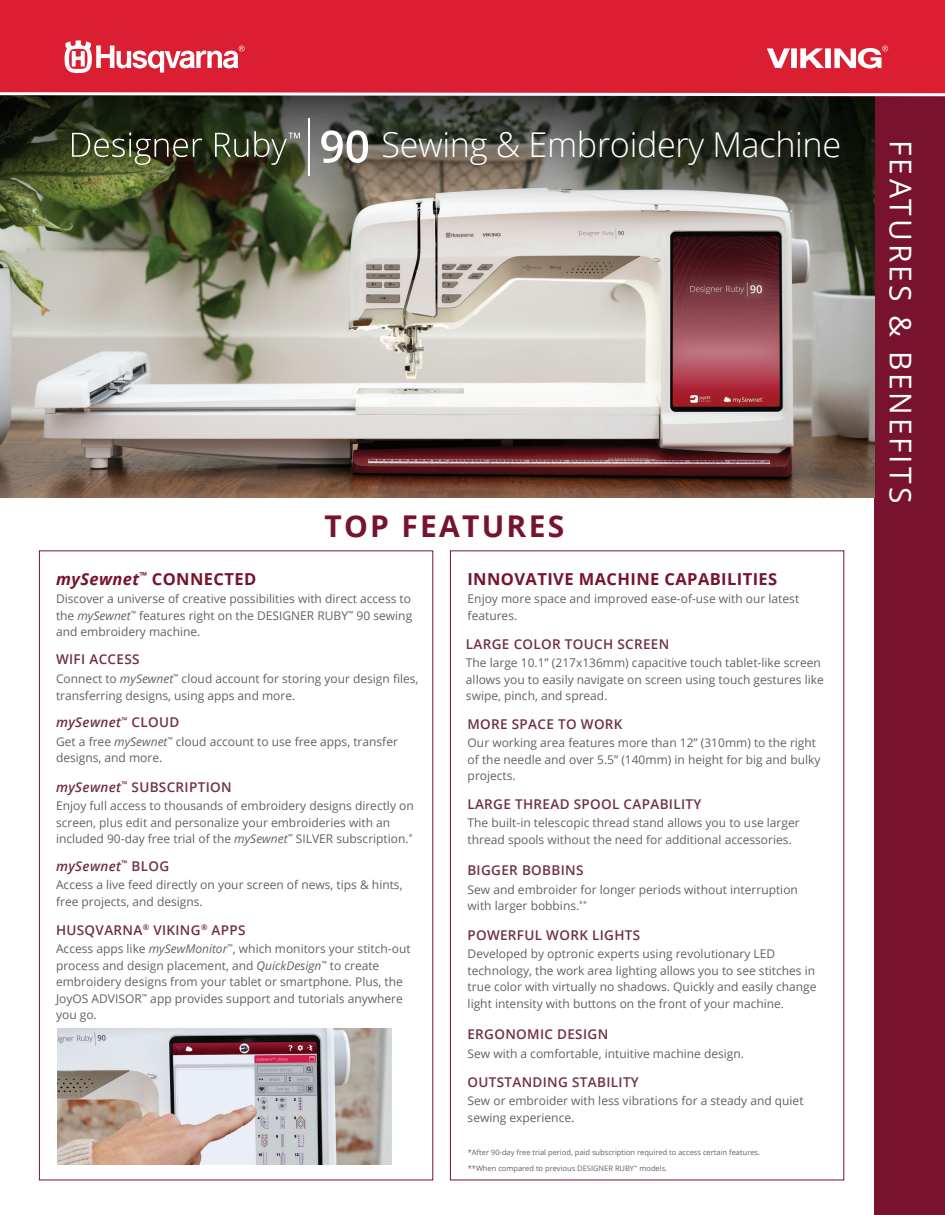
<style>
.page{position:relative;width:945px;height:1215px;background:#fff}
.page>*{position:absolute;margin:0;border:0;box-sizing:border-box;transform-origin:0 0}
.t1{font:300 34.2px "Open Sans";letter-spacing:-.01em;color:#fff}
.t2{font:30px "Open Sans";letter-spacing:.1em;color:#fff}
.t3{font:700 30px "Open Sans";letter-spacing:.075em;color:#77132d}
.t4{font:700 16.5px "Open Sans";letter-spacing:.025em;color:#77132d}
.t5{font:600 13.5px "Open Sans";letter-spacing:.025em;color:#702e49}
.t6{font:italic 600 13.5px "Open Sans";letter-spacing:.025em;color:#702e49}
.t7{font:12px/16.5px "Open Sans";color:#606261}
.t8{font:7.5px "Open Sans";color:#606261}
.s1{font-style:italic}
.s2{font-style:normal}
</style>
<div class="page">
<div style="left:875px;top:97px;width:70px;height:1118px;background:#77132d"></div>
<img style="left:0;top:98px;width:875px;height:400px">
<svg style="left:0;top:98px;width:874px;height:107px;background:#4a4c3e"></svg>
<hr style="left:308px;top:118px;width:2px;height:58px;background:#fff">
<svg style="left:321px;top:130px;width:47px;height:33px"></svg>
<svg style="left:72px;top:132px;width:130px;height:33px;background:#4b5038"></svg>
<svg style="left:215px;top:133px;width:33px;height:24px"></svg>
<svg style="left:254px;top:131px;width:46px;height:34px;background:#555c45"></svg>
<div style="left:0;top:0;width:945px;height:91px;background:#db1e31"></div>
<svg style="left:0;top:91px;width:945px;height:7px"></svg>
<svg style="left:65px;top:40px;width:180px;height:33px"></svg>
<svg style="left:767px;top:46px;width:121px;height:23px"></svg>
<img style="left:57px;top:1029px;width:334px;height:135px">
<h1 class="t1" style="left:381px;top:121px;width:461px">Sewing &amp; Embroidery Machine</h1>
<h2 class="t3" style="left:324px;top:505px;width:241px">TOP FEATURES</h2>
<h3 class="t4" style="left:56px;top:567px;width:202px"><span class="s1">mySewnet</span><sup>™</sup> CONNECTED</h3>
<p class="t7" style="left:56px;top:590px;width:358px;text-align:justify">Discover a universe of creative possibilities with direct access to the <span class="s1">mySewnet</span><sup>™</sup> features right on the DESIGNER RUBY<sup>™</sup> 90 sewing and embroidery machine.</p>
<p class="t5" style="left:56px;top:650px;width:85px">WIFI ACCESS</p>
<p class="t7" style="left:56px;top:670px;width:364px">Connect to <span class="s1">mySewnet</span><sup>™</sup> cloud account for storing your design files, transferring designs, using apps and more.</p>
<p class="t6" style="left:56px;top:713px;width:125px">mySewnet<sup>™</sup> <span class="s2">CLOUD</span></p>
<p class="t7" style="left:56px;top:733px;width:343px">Get a free <span class="s1">mySewnet</span><sup>™</sup> cloud account to use free apps, transfer designs, and more.</p>
<p class="t5" style="left:56px;top:777px;width:177px"><span class="s1">mySewnet</span><sup>™</sup> SUBSCRIPTION</p>
<p class="t7" style="left:56px;top:797px;width:359px">Enjoy full access to thousands of embroidery designs directly on screen, plus edit and personalize your embroideries with an included 90-day free trial of the <span class="s1">mySewnet</span><sup>™</sup> SILVER subscription.<sup>*</sup></p>
<p class="t6" style="left:56px;top:857px;width:115px">mySewnet<sup>™</sup> <span class="s2">BLOG</span></p>
<p class="t7" style="left:56px;top:876px;width:348px">Access a live feed directly on your screen of news, tips &amp; hints, free projects, and designs.</p>
<p class="t5" style="left:56px;top:921px;width:191px">HUSQVARNA<sup>®</sup> VIKING<sup>®</sup> APPS</p>
<p class="t7" style="left:56px;top:941px;width:356px">Access apps like <span class="s1">mySewMonitor</span><sup>™</sup>, which monitors your stitch-out process and design placement, and <span class="s1">QuickDesign</span><sup>™</sup> to create embroidery designs from your tablet or smartphone. Plus, the JoyOS ADVISOR<sup>™</sup> app provides support and tutorials anywhere you go.</p>
<h3 class="t4" style="left:467px;top:567px;width:311px">INNOVATIVE MACHINE CAPABILITIES</h3>
<p class="t7" style="left:468px;top:590px;width:333px">Enjoy more space and improved ease-of-use with our latest features.</p>
<p class="t5" style="left:466px;top:634px;width:205px">LARGE COLOR TOUCH SCREEN</p>
<p class="t7" style="left:466px;top:654px;width:359px">The large 10.1” (217x136mm) capacitive touch tablet-like screen allows you to easily navigate on screen using touch gestures like swipe, pinch, and spread.</p>
<p class="t5" style="left:467px;top:714px;width:157px">MORE SPACE TO WORK</p>
<p class="t7" style="left:468px;top:734px;width:354px">Our working area features more than 12” (310mm) to the right of the needle and over 5.5” (140mm) in height for big and bulky projects.</p>
<p class="t5" style="left:467px;top:795px;width:236px">LARGE THREAD SPOOL CAPABILITY</p>
<p class="t7" style="left:468px;top:815px;width:334px">The built-in telescopic thread stand allows you to use larger thread spools without the need for additional accessories.</p>
<p class="t5" style="left:467px;top:861px;width:118px">BIGGER BOBBINS</p>
<p class="t7" style="left:468px;top:881px;width:332px">Sew and embroider for longer periods without interruption with larger bobbins.<sup>**</sup></p>
<p class="t5" style="left:467px;top:926px;width:174px">POWERFUL WORK LIGHTS</p>
<p class="t7" style="left:468px;top:945px;width:350px">Developed by optronic experts using revolutionary LED technology, the work area lighting allows you to see stitches in true color with virtually no shadows. Quickly and easily change light intensity with buttons on the front of your machine.</p>
<p class="t5" style="left:467px;top:1025px;width:142px">ERGONOMIC DESIGN</p>
<p class="t7" style="left:468px;top:1045px;width:278px">Sew with a comfortable, intuitive machine design.</p>
<p class="t5" style="left:467px;top:1072px;width:173px">OUTSTANDING STABILITY</p>
<p class="t7" style="left:468px;top:1092px;width:337px">Sew or embroider with less vibrations for a steady and quiet sewing experience.</p>
<p class="t8" style="left:468px;top:1147px;width:294px">*After 90-day free trial period, paid subscription required to access certain features.</p>
<p class="t8" style="left:468px;top:1163px;width:201px">**When compared to previous DESIGNER RUBY<sup>™</sup> models.</p>
<h2 class="t2" style="left:921px;top:140px;width:365px;rotate:90deg">FEATURES &amp; BENEFITS</h2>
</div>
